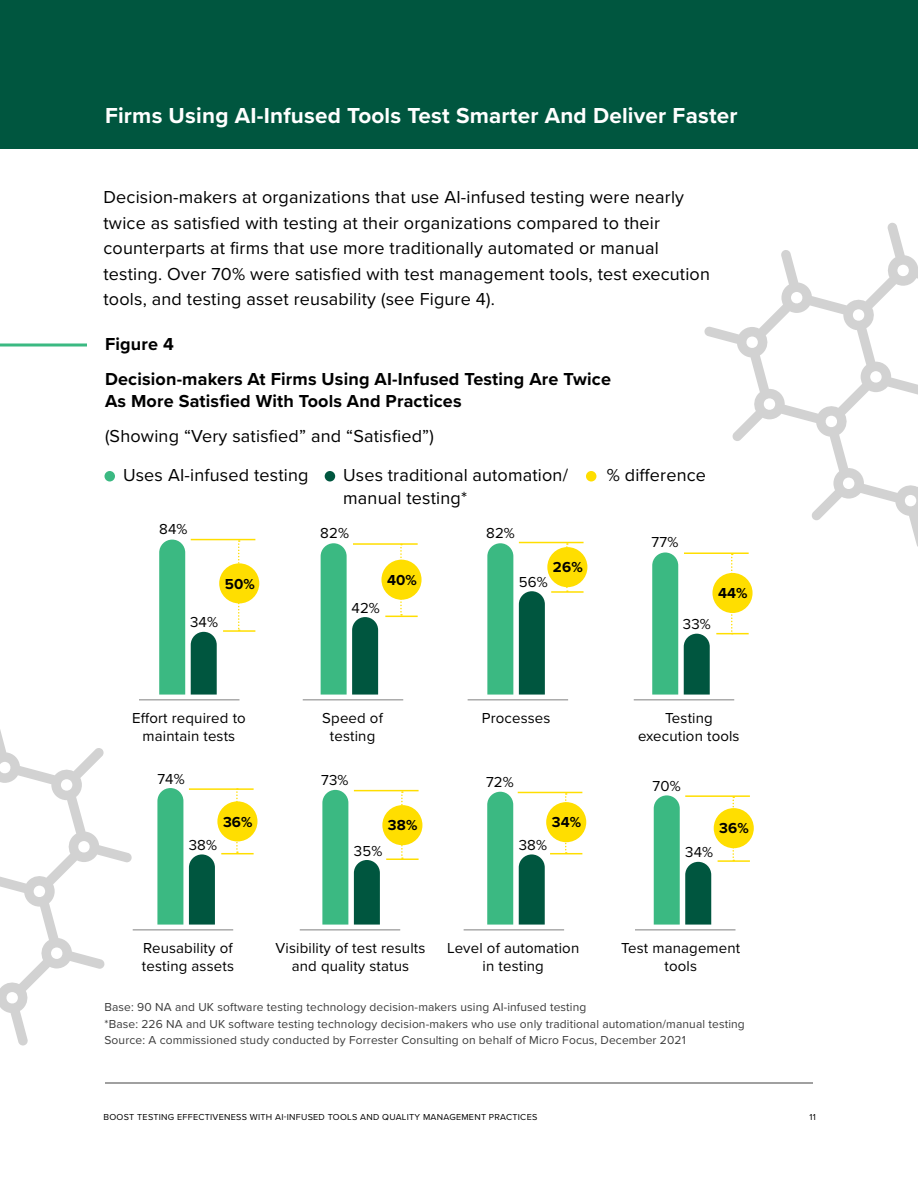
<style>
.page{position:relative;width:918px;height:1188px;background:#fff}
.page>*{position:absolute;margin:0;border:0;box-sizing:border-box;transform-origin:0 0}
.t1{font:700 22.5px "Proxima Nova";letter-spacing:.01em;color:#fff}
.t2{font:18px/25.5px "Proxima Nova";letter-spacing:.01em;color:#000}
.t3{font:700 18px/34.5px "Proxima Nova";letter-spacing:.01em;color:#000}
.t4{font:15px/18px "Proxima Nova";letter-spacing:.01em;color:#000;text-align:center}
.t5{font:700 15px "Proxima Nova";letter-spacing:.01em;color:#000}
.t6{font:12px/16.5px "Proxima Nova";letter-spacing:.01em;color:#3c3c3c}
.t7{font:9px "Proxima Nova";letter-spacing:.03em;color:#000}
</style>
<div class="page">
<div style="left:0;top:0;width:918px;height:148px;background:#00563f"></div>
<hr style="left:0;top:344px;width:87px;height:2px;background:#3bb982">
<div style="left:105px;top:471px;width:10px;height:11px;background:#3bb982;border-radius:50%"></div>
<div style="left:325px;top:471px;width:10px;height:11px;background:#00563f;border-radius:50%"></div>
<div style="left:586px;top:471px;width:10px;height:11px;background:#ffde00;border-radius:50%"></div>
<div style="left:159px;top:540px;width:26px;height:155px;background:#3bb982"></div>
<div style="left:487px;top:543px;width:26px;height:152px;background:#3bb982"></div>
<div style="left:652px;top:552px;width:26px;height:143px;background:#3bb982"></div>
<div style="left:157px;top:788px;width:26px;height:137px;background:#3bb982"></div>
<div style="left:322px;top:790px;width:26px;height:135px;background:#3bb982"></div>
<div style="left:487px;top:792px;width:26px;height:133px;background:#3bb982"></div>
<svg style="left:191px;top:632px;width:26px;height:63px;background:#0e5f4a"></svg>
<svg style="left:321px;top:543px;width:57px;height:152px"></svg>
<svg style="left:519px;top:591px;width:26px;height:104px;background:#095c46"></svg>
<svg style="left:684px;top:634px;width:26px;height:61px;background:#0e5f49"></svg>
<svg style="left:189px;top:854px;width:26px;height:71px;background:#0d5f49"></svg>
<svg style="left:354px;top:860px;width:26px;height:65px;background:#0d5e49"></svg>
<svg style="left:519px;top:854px;width:26px;height:71px;background:#0f604a"></svg>
<svg style="left:654px;top:795px;width:57px;height:130px"></svg>
<hr style="left:133px;top:929px;width:100px;height:2px;background:#aaa">
<hr style="left:300px;top:929px;width:100px;height:2px;background:#aaa">
<hr style="left:464px;top:929px;width:100px;height:2px;background:#aaa">
<hr style="left:635px;top:929px;width:101px;height:2px;background:#aaa">
<hr style="left:303px;top:699px;width:100px;height:2px;background:#aaa">
<hr style="left:139px;top:699px;width:101px;height:2px;background:#aaa">
<hr style="left:468px;top:699px;width:100px;height:2px;background:#aaa">
<hr style="left:634px;top:699px;width:100px;height:2px;background:#aaa">
<hr style="left:191px;top:539px;width:64px;height:1px;background:#ffde00">
<hr style="left:353px;top:543px;width:65px;height:2px;background:#ffde00">
<hr style="left:519px;top:542px;width:65px;height:1px;background:#ffde00">
<hr style="left:684px;top:552px;width:65px;height:2px;background:#ffde00">
<hr style="left:189px;top:788px;width:65px;height:2px;background:#ffde00">
<hr style="left:354px;top:790px;width:65px;height:1px;background:#ffde00">
<hr style="left:518px;top:792px;width:64px;height:1px;background:#ffde00">
<hr style="left:685px;top:795px;width:65px;height:2px;background:#ffde00">
<svg style="left:238px;top:540px;width:2px;height:90px"></svg>
<svg style="left:400px;top:544px;width:2px;height:72px"></svg>
<svg style="left:731px;top:554px;width:2px;height:79px"></svg>
<svg style="left:236px;top:788px;width:2px;height:65px"></svg>
<svg style="left:401px;top:791px;width:2px;height:67px"></svg>
<svg style="left:565px;top:793px;width:2px;height:60px"></svg>
<svg style="left:732px;top:797px;width:2px;height:63px"></svg>
<hr style="left:223px;top:630px;width:32px;height:2px;background:#ffde00">
<hr style="left:385px;top:616px;width:33px;height:1px;background:#ffde00">
<hr style="left:551px;top:591px;width:33px;height:2px;background:#ffde00">
<hr style="left:716px;top:633px;width:33px;height:1px;background:#ffde00">
<hr style="left:221px;top:853px;width:33px;height:1px;background:#ffde00">
<hr style="left:386px;top:858px;width:33px;height:2px;background:#ffde00">
<hr style="left:550px;top:853px;width:32px;height:1px;background:#ffde00">
<hr style="left:718px;top:860px;width:32px;height:2px;background:#ffde00">
<div style="left:220px;top:564px;width:38px;height:39px;background:#ffde00;border-radius:50%"></div>
<div style="left:219px;top:563px;width:40px;height:40px;border:2px solid #ffde00;border-radius:50%"></div>
<div style="left:382px;top:561px;width:39px;height:38px;background:#ffde00;border-radius:50%"></div>
<div style="left:381px;top:560px;width:41px;height:40px;border:2px solid #ffde00;border-radius:50%"></div>
<div style="left:548px;top:548px;width:39px;height:38px;background:#ffde00;border-radius:50%"></div>
<div style="left:547px;top:547px;width:40px;height:40px;border:2px solid #ffde00;border-radius:50%"></div>
<div style="left:713px;top:574px;width:39px;height:38px;background:#ffde00;border-radius:50%"></div>
<div style="left:712px;top:573px;width:41px;height:40px;border:2px solid #ffde00;border-radius:50%"></div>
<div style="left:218px;top:802px;width:39px;height:39px;background:#ffde00;border-radius:50%"></div>
<div style="left:217px;top:801px;width:40px;height:40px;border:2px solid #ffde00;border-radius:50%"></div>
<div style="left:383px;top:806px;width:39px;height:38px;background:#ffde00;border-radius:50%"></div>
<div style="left:382px;top:805px;width:40px;height:40px;border:2px solid #ffde00;border-radius:50%"></div>
<div style="left:547px;top:803px;width:38px;height:38px;background:#ffde00;border-radius:50%"></div>
<div style="left:546px;top:802px;width:40px;height:40px;border:2px solid #ffde00;border-radius:50%"></div>
<div style="left:715px;top:809px;width:38px;height:38px;background:#ffde00;border-radius:50%"></div>
<div style="left:714px;top:808px;width:40px;height:40px;border:2px solid #ffde00;border-radius:50%"></div>
<svg style="left:704px;top:222px;width:214px;height:325px"></svg>
<svg style="left:0;top:729px;width:132px;height:317px"></svg>
<hr style="left:105px;top:1082px;width:708px;height:2px;background:#828282">
<p class="t1" style="left:105px;top:98px;width:634px">Firms Using AI-Infused Tools Test Smarter And Deliver Faster</p>
<p class="t2" style="left:104px;top:184px;width:608px">Decision-makers at organizations that use AI-infused testing were nearly twice as satisfied with testing at their organizations compared to their counterparts at firms that use more traditionally automated or manual testing. Over 70% were satisfied with test management tools, test execution tools, and testing asset reusability (see Figure 4).</p>
<p class="t3" style="left:105px;top:327px;width:508px">Figure 4<br>Decision-makers At Firms Using AI-Infused Testing Are Twice</p>
<p class="t3" style="left:105px;top:384px;width:358px">As More Satisfied With Tools And Practices</p>
<p class="t2" style="left:105px;top:422px;width:330px">(Showing “Very satisfied” and “Satisfied”)</p>
<p class="t2" style="left:123px;top:462px;width:187px">Uses AI-infused testing</p>
<p class="t2" style="left:343px;top:463px;width:226px;line-height:22.5px">Uses traditional automation/ manual testing*</p>
<p class="t2" style="left:607px;top:462px;width:101px">% difference</p>
<p class="t4" style="left:159px;top:520px;width:30px">84%</p>
<p class="t4" style="left:320px;top:524px;width:30px">82%</p>
<p class="t4" style="left:486px;top:524px;width:30px">82%</p>
<p class="t5" style="left:553px;top:556px;width:31px">26%</p>
<p class="t5" style="left:225px;top:572px;width:32px">50%</p>
<p class="t5" style="left:387px;top:569px;width:31px">40%</p>
<p class="t4" style="left:190px;top:612px;width:29px">34%</p>
<p class="t4" style="left:351px;top:598px;width:30px">42%</p>
<p class="t4" style="left:519px;top:572px;width:30px">56%</p>
<p class="t4" style="left:132px;top:708px;width:115px">Effort required to maintain tests</p>
<p class="t4" style="left:482px;top:708px;width:70px">Processes</p>
<p class="t4" style="left:322px;top:708px;width:62px">Speed of testing</p>
<p class="t4" style="left:652px;top:533px;width:28px">77%</p>
<p class="t5" style="left:718px;top:582px;width:31px">44%</p>
<p class="t4" style="left:683px;top:615px;width:29px">33%</p>
<p class="t4" style="left:638px;top:708px;width:103px">Testing execution tools</p>
<p class="t4" style="left:157px;top:769px;width:29px">74%</p>
<p class="t4" style="left:321px;top:771px;width:29px">73%</p>
<p class="t4" style="left:486px;top:772px;width:29px">72%</p>
<p class="t4" style="left:653px;top:776px;width:30px">70%</p>
<p class="t5" style="left:223px;top:810px;width:31px">36%</p>
<p class="t5" style="left:388px;top:814px;width:31px">38%</p>
<p class="t5" style="left:552px;top:811px;width:31px">34%</p>
<p class="t5" style="left:719px;top:817px;width:31px">36%</p>
<p class="t4" style="left:189px;top:835px;width:30px">38%</p>
<p class="t4" style="left:142px;top:938px;width:93px;text-align:left">Reusability of testing assets</p>
<p class="t4" style="left:354px;top:841px;width:30px">35%</p>
<p class="t4" style="left:519px;top:835px;width:30px">38%</p>
<p class="t4" style="left:685px;top:842px;width:29px">34%</p>
<p class="t4" style="left:276px;top:938px;width:151px">Visibility of test results and quality status</p>
<p class="t4" style="left:447px;top:938px;width:134px">Level of automation in testing</p>
<p class="t4" style="left:621px;top:938px;width:121px">Test management tools</p>
<p class="t6" style="left:105px;top:999px;width:642px">Base: 90 NA and UK software testing technology decision-makers using AI-infused testing<br>*Base: 226 NA and UK software testing technology decision-makers who use only traditional automation/manual testing<br>Source: A commissioned study conducted by Forrester Consulting on behalf of Micro Focus, December 2021</p>
<p class="t7" style="left:104px;top:1110px;width:435px">BOOST TESTING EFFECTIVENESS WITH AI-INFUSED TOOLS AND QUALITY MANAGEMENT PRACTICES</p>
<p class="t7" style="left:810px;top:1110px;width:8px">11</p>
</div>
